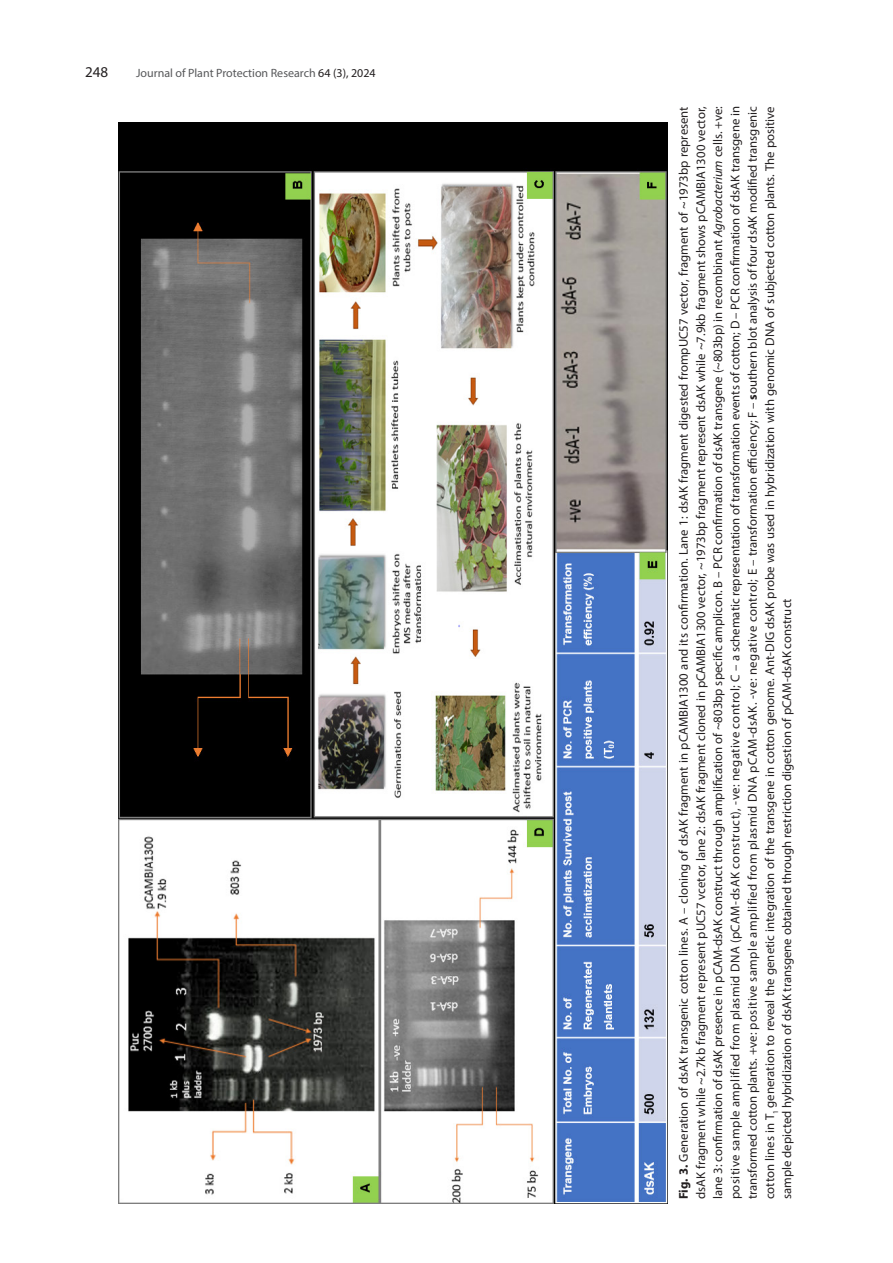
<style>
.page{position:relative;width:893px;height:1263px;background:#fff}
.page>*{position:absolute;margin:0;border:0;box-sizing:border-box;transform-origin:0 0}
.t1{font:15px "Myriad Pro";color:#231f20}
._00_Podpis{font:12.75px/17.2px "Myriad Pro";color:#231f20;text-align:justify}
.t2{font:12px "Myriad Pro";color:#57585a}
.s1{color:#231f20}
.s2{font-weight:700}
.s3{font-style:italic}
</style>
<div class="page">
<img style="left:118px;top:122px;width:550px;height:1081px">
<p class="t1" style="left:85px;top:63px;width:25px">248</p>
<p class="t2" style="left:136px;top:66px;width:241px">Journal of Plant Protection Research <span class="s1">64 (3), 2024</span></p>
<p class="_00_Podpis" style="left:675px;top:1199px;width:1094px;rotate:-90deg"><span class="s2">Fig. 3.</span> Generation of dsAK transgenic cotton lines. A – cloning of dsAK fragment in pCAMBIA1300 and its confirmation. Lane 1: dsAK fragment digested frompUC57 vector, fragment of ~1973bp represent dsAK fragment while ~2.7kb fragment represent pUC57 vcetor, lane 2: dsAK fragment cloned in pCAMBIA1300 vector, ~1973bp fragment represent dsAK while ~7.9kb fragment shows pCAMBIA1300 vector, lane 3: confirmation of dsAK presence in pCAM-dsAK construct through amplification of ~803bp specific amplicon. B – PCR confirmation of dsAK transgene (~803bp) in recombinant <span class="s3">Agrobacterium</span> cells. +ve: positive sample amplified from plasmid DNA (pCAM-dsAK construct), -ve: negative control; C – a schematic representation of transformation events of cotton; D – PCR confirmation of dsAK transgene in transformed cotton plants. +ve: positive sample amplified from plasmid DNA pCAM-dsAK. -ve: negative control; E – transformation efficiency; F – <span class="s2">s</span>outhern blot analysis of four dsAK modified transgenic cotton lines in T<sub>1</sub> generation to reveal the genetic integration of the transgene in cotton genome. Ant-DIG dsAK probe was used in hybridization with genomic DNA of subjected cotton plants. The positive sample depicted hybridization of dsAK transgene obtained through restriction digestion of pCAM-dsAK construct</p>
</div>
